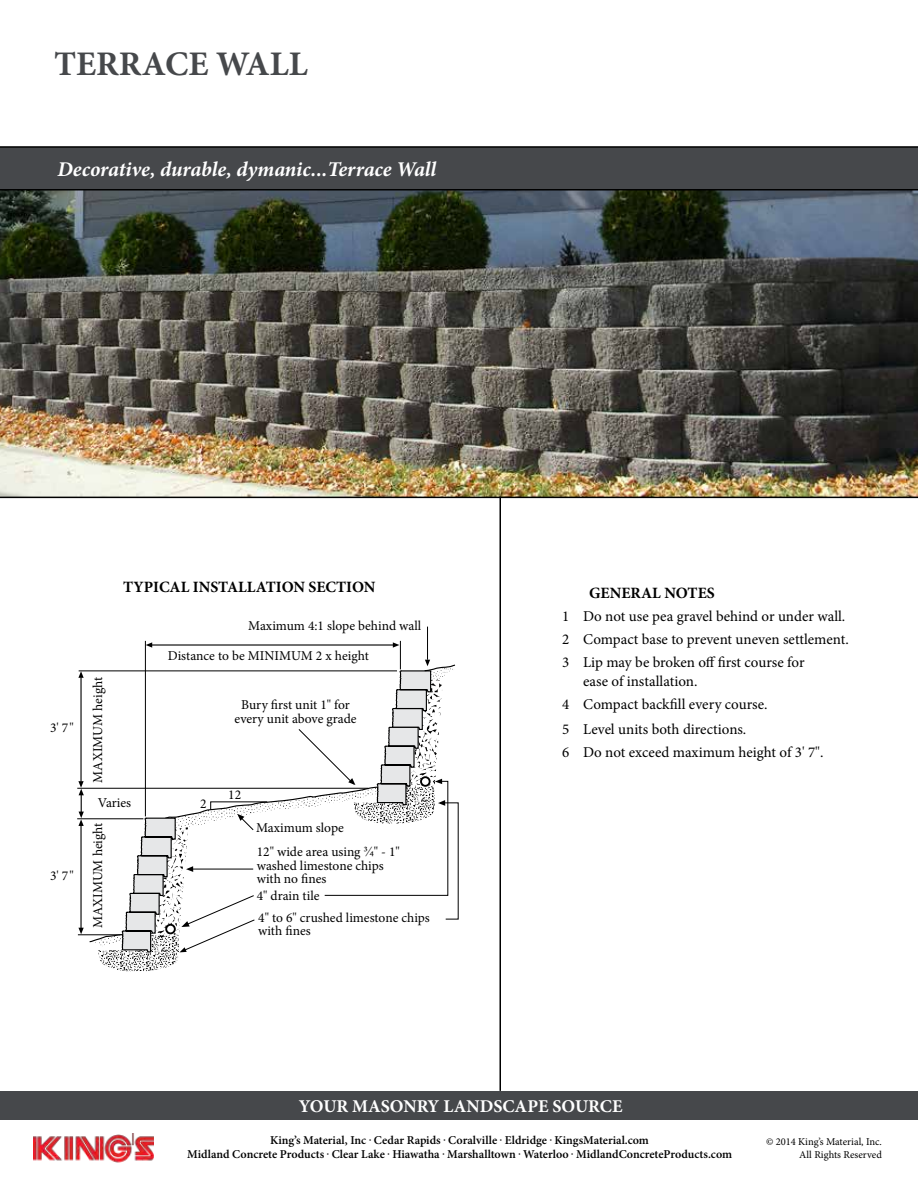
<style>
.page{position:relative;width:918px;height:1188px;background:#fff}
.page>*{position:absolute;margin:0;border:0;box-sizing:border-box;transform-origin:0 0}
.t1{font:700 34.5px "Minion Pro";color:#46484b}
.t2{font:italic 700 21px "Minion Pro";letter-spacing:-.005em;color:#fff}
.t3{font:700 18px "Minion Pro";color:#fff}
.t4{font:700 15.75px "Minion Pro";color:#000}
.t5{font:15px/23px "Minion Pro";color:#000}
.t6{font:13.5px/13.5px "Minion Pro";color:#000}
.t7{font:600 12px/14.4px "Minion Pro";color:#000;text-align:center}
.t8{font:10.5px/12.6px "Minion Pro";color:#000;text-align:right}
.s1{font-family:"Times New Roman"}
</style>
<div class="page">
<img style="left:34px;top:1134px;width:120px;height:28px">
<div style="left:0;top:147px;width:918px;height:42px;background:#46484b"></div>
<div style="left:0;top:1091px;width:918px;height:29px;background:#46484b"></div>
<img style="left:0;top:190px;width:918px;height:307px">
<svg style="left:78px;top:659px;width:381px;height:313px"></svg>
<svg style="left:77px;top:627px;width:351px;height:193px"></svg>
<hr style="left:0;top:497px;width:918px;height:1px;background:#000">
<hr style="left:500px;top:497px;width:1px;height:594px;background:#000">
<hr style="left:0;top:146px;width:918px;height:2px;background:#000">
<hr style="left:0;top:189px;width:918px;height:1px;background:#000">
<h1 class="t1" style="left:54px;top:40px;width:255px">TERRACE WALL</h1>
<h2 class="t2" style="left:57px;top:154px;width:380px">Decorative, durable, dymanic...Terrace Wall</h2>
<p class="t6" style="left:50px;top:721px;width:25px">3' 7"</p>
<p class="t6" style="left:50px;top:869px;width:25px">3' 7"</p>
<p class="t4" style="left:123px;top:576px;width:254px">TYPICAL INSTALLATION SECTION</p>
<p class="t6" style="left:248px;top:619px;width:175px">Maximum 4:1 slope behind wall</p>
<p class="t6" style="left:91px;top:783px;width:107px;rotate:-90deg">MAXIMUM height</p>
<p class="t6" style="left:98px;top:796px;width:35px">Varies</p>
<p class="t6" style="left:91px;top:928px;width:107px;rotate:-90deg">MAXIMUM height</p>
<p class="t6" style="left:168px;top:649px;width:203px">Distance to be MINIMUM 2 x height</p>
<p class="t6" style="left:234px;top:698px;width:124px;text-align:center">Bury first unit 1" for every unit above grade</p>
<p class="t6" style="left:200px;top:797px;width:8px">2</p>
<p class="t6" style="left:228px;top:788px;width:14px">12</p>
<p class="t6" style="left:256px;top:821px;width:89px">Maximum slope</p>
<p class="t6" style="left:257px;top:845px;width:145px">12" wide area using <span class="s1">¾</span>" - 1" washed limestone chips with no fines</p>
<p class="t6" style="left:257px;top:884px;width:175px;line-height:22px">4" drain tile<br>4" to 6" crushed limestone chips</p>
<p class="t6" style="left:258px;top:924px;width:54px">with fines</p>
<p class="t4" style="left:589px;top:582px;width:127px">GENERAL NOTES</p>
<p class="t5" style="left:562px;top:605px;width:288px">1 Do not use pea gravel behind or under wall.<br>2 Compact base to prevent uneven settlement.<br>3 Lip may be broken off first course for</p>
<p class="t5" style="left:562px;top:670px;width:207px;text-indent:21px">ease of installation.<br>4 Compact backfill every course.</p>
<p class="t5" style="left:562px;top:718px;width:263px">5 Level units both directions.<br>6 Do not exceed maximum height of 3' 7".</p>
<h3 class="t3" style="left:299px;top:1093px;width:325px">YOUR MASONRY LANDSCAPE SOURCE</h3>
<p class="t7" style="left:187px;top:1133px;width:547px">King’s Material, Inc . Cedar Rapids . Coralville . Eldridge . KingsMaterial.com<br>Midland Concrete Products . Clear Lake . Hiawatha . Marshalltown . Waterloo . MidlandConcreteProducts.com</p>
<p class="t8" style="left:766px;top:1135px;width:117px">© 2014 King’s Material, Inc.<br>All Rights Reserved</p>
</div>
